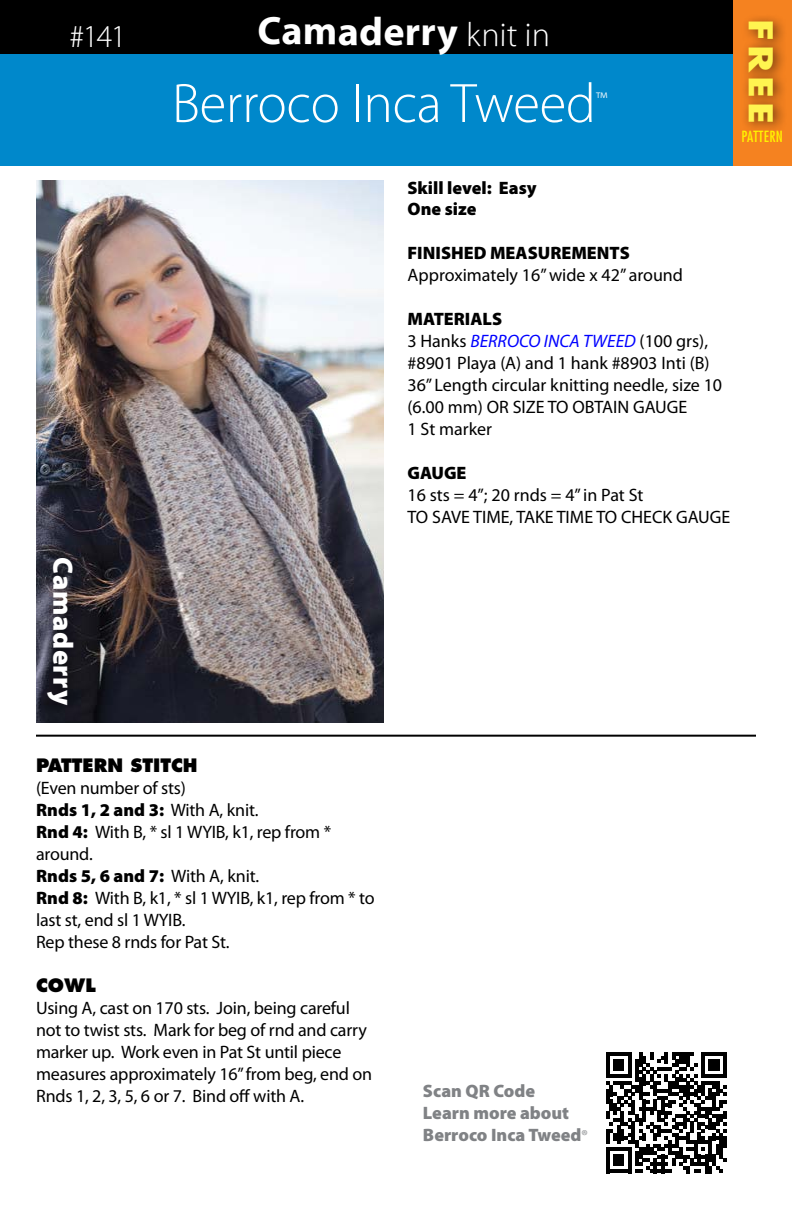
<style>
.page{position:relative;width:792px;height:1224px;background:#fff}
.page>*{position:absolute;margin:0;border:0;box-sizing:border-box;transform-origin:0 0}
.t1{font:300 56px "Myriad Pro";letter-spacing:-.005em;color:#fff}
.t2{font:700 40px "Myriad Pro";color:#fff}
.t3{font:300 34px "Myriad Pro";color:#fff}
.t4{font:300 32px "Myriad Pro";color:#fff}
.t5{font:700 32px "Futura";color:#fff450;scale:1.25 1}
.t6{font:900 28px "Myriad Pro";letter-spacing:.025em;color:#fff}
.t7{font:300 20px "Myriad Pro";color:#fff}
.t8{font:18px/22px "Myriad Pro";letter-spacing:-.01em;color:#000}
.t9{font:900 18px/22px "Myriad Pro";color:#000}
.t10{font:900 18px/22px "Myriad Pro";color:#808285}
.t11{font:800 18px "Futura";color:#000}
.t12{font:condensed 15px "Futura";letter-spacing:.025em;color:#fff200}
.s1{font-weight:900}
.s2{font-style:italic;color:#00f}
.s3{font-weight:300;font-size:16px}
</style>
<div class="page">
<div style="left:0;top:0;width:792px;height:54px;background:#000"></div>
<div style="left:0;top:54px;width:792px;height:112px;background:#0088cb"></div>
<hr style="left:36px;top:735px;width:720px;height:2px;background:#000">
<img style="left:36px;top:180px;width:348px;height:543px">
<div style="left:33px;top:542px;width:57px;height:178px;background:#000;opacity:.96"></div>
<svg style="left:606px;top:1052px;width:121px;height:121px"></svg>
<div style="left:734px;top:0;width:58px;height:166px;background:#f58220"></div>
<div style="left:740px;top:14px;width:47px;height:121px;background:#000;opacity:.55"></div>
<h3 class="t4" style="left:70px;top:18px;width:58px">#141</h3>
<h2 class="t2" style="left:258px;top:9px;width:202px">Camaderry</h2>
<h3 class="t3" style="left:467px;top:15px;width:85px;rotate:1deg">knit in</h3>
<h3 class="t5" style="left:783px;top:19px;width:85px;rotate:90deg">FREE</h3>
<p class="t12" style="left:742px;top:127px;width:43px">PATTERN</p>
<h1 class="t1" style="left:172px;top:73px;width:425px">Berroco Inca Tweed</h1>
<p class="t7" style="left:596px;top:88px;width:13px">™</p>
<h3 class="t6" style="left:79px;top:557px;width:149px;rotate:90deg">Camaderry</h3>
<p class="t11" style="left:36px;top:754px;width:163px">PATTERN STITCH</p>
<p class="t8" style="left:36px;top:778px;width:340px">(Even number of sts)<br><span class="s1">Rnds 1, 2 and 3:</span> With A, knit.<br><span class="s1">Rnd 4:</span> With B, * sl 1 WYIB, k1, rep from * around.<br><span class="s1">Rnds 5, 6 and 7:</span> With A, knit.<br><span class="s1">Rnd 8:</span> With B, k1, * sl 1 WYIB, k1, rep from * to last st, end sl 1 WYIB.<br>Rep these 8 rnds for Pat St.</p>
<p class="t11" style="left:36px;top:974px;width:61px">COWL</p>
<p class="t8" style="left:36px;top:997px;width:338px">Using A, cast on 170 sts. Join, being careful not to twist sts. Mark for beg of rnd and carry marker up. Work even in Pat St until piece measures approximately 16” from beg, end on Rnds 1, 2, 3, 5, 6 or 7. Bind off with A.</p>
<p class="t9" style="left:408px;top:177px;width:131px">Skill level: Easy<br>One size</p>
<p class="t9" style="left:408px;top:243px;width:224px">FINISHED MEASUREMENTS</p>
<p class="t8" style="left:408px;top:265px;width:277px">Approximately 16” wide x 42” around</p>
<p class="t8" style="left:408px;top:309px;width:316px"><span class="s1">MATERIALS<br></span>3 Hanks <span class="s2">BERROCO INCA TWEED</span> (100 grs), #8901 Playa (A) and 1 hank #8903 Inti (B)<br>36” Length circular knitting needle, size 10 (6.00 mm) OR SIZE TO OBTAIN GAUGE<br>1 St marker</p>
<p class="t9" style="left:408px;top:463px;width:61px">GAUGE</p>
<p class="t8" style="left:408px;top:485px;width:324px">16 sts = 4”; 20 rnds = 4” in Pat St<br>TO SAVE TIME, TAKE TIME TO CHECK GAUGE</p>
<p class="t10" style="left:423px;top:1080px;width:166px">Scan QR Code<br>Learn more about<br>Berroco Inca Tweed<span class="s3">®</span></p>
</div>
